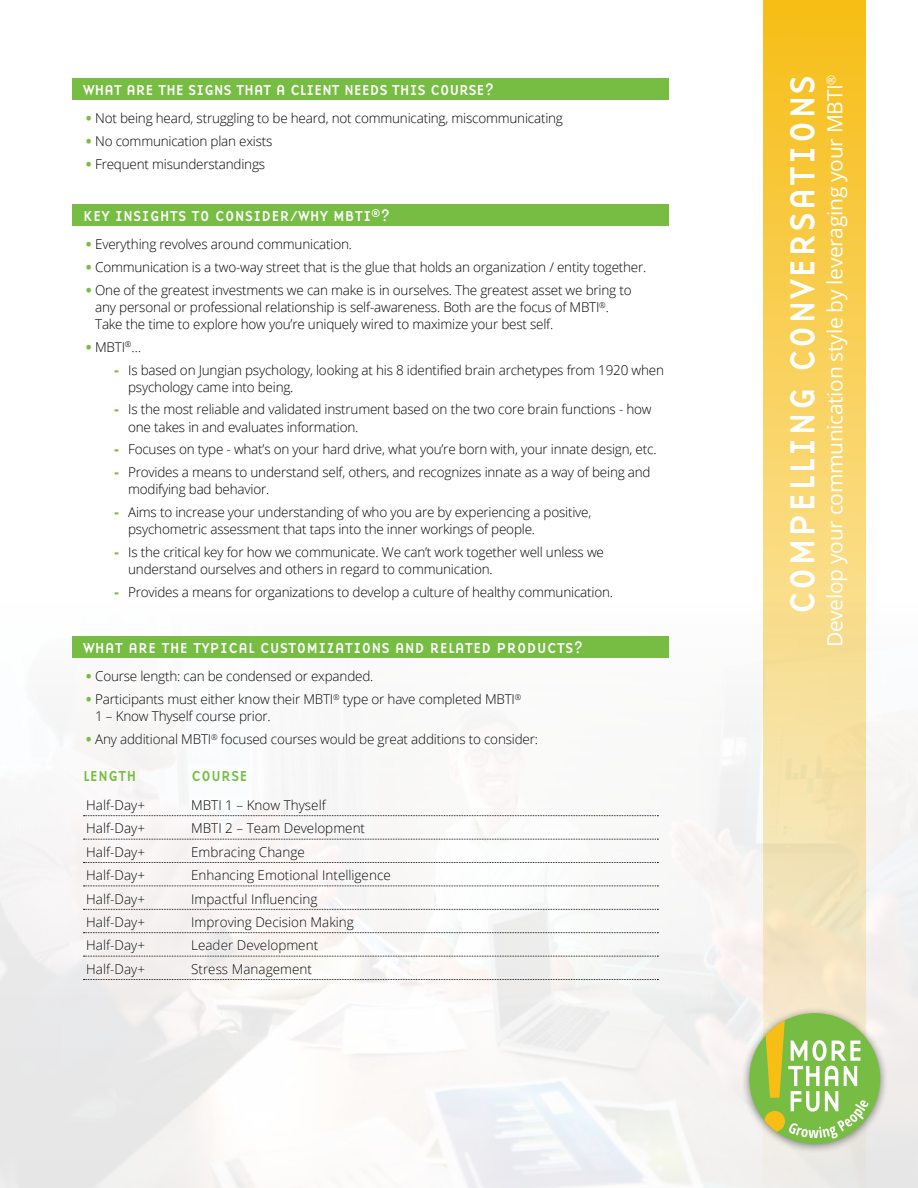
<style>
.page{position:relative;width:918px;height:1188px;background:#fff}
.page>*{position:absolute;margin:0;border:0;box-sizing:border-box;transform-origin:0 0}
.t1{font:36px "Base Nine";letter-spacing:.025em;color:#fff}
.t2{font:21px "Open Sans";letter-spacing:-.015em;color:#fff}
.t3{font:15px "Base Nine";color:#fff}
.t4{font:15px "Base Nine";letter-spacing:-.025em;color:#fff}
.t5{font:15px "Base Nine";color:#77bd43}
.t6{font:300 13.5px/17.2px "Open Sans";letter-spacing:-.015em;color:#000}
.s1{font-weight:800;color:#77bd43}
</style>
<div class="page">
<img style="left:0;top:594px;width:918px;height:594px">
<svg style="left:764px;top:0;width:102px;height:1188px;background:#f6d678"></svg>
<div style="left:741px;top:1006px;width:147px;height:147px;background:#000;opacity:.45"></div>
<div style="left:749px;top:1013px;width:131px;height:131px;background:#77bd43;border-radius:50%"></div>
<svg style="left:764px;top:1020px;width:105px;height:119px"></svg>
<div style="left:72px;top:78px;width:597px;height:22px;background:#77bd43"></div>
<div style="left:72px;top:205px;width:597px;height:21px;background:#77bd43"></div>
<svg style="left:129px;top:594px;width:483px;height:6px"></svg>
<div style="left:72px;top:637px;width:597px;height:21px;background:#77bd43"></div>
<svg style="left:86px;top:671px;width:286px;height:14px"></svg>
<svg style="left:86px;top:694px;width:435px;height:31px"></svg>
<svg style="left:86px;top:733px;width:451px;height:15px"></svg>
<svg style="left:84px;top:799px;width:574px;height:17px"></svg>
<svg style="left:84px;top:823px;width:574px;height:17px"></svg>
<svg style="left:84px;top:846px;width:574px;height:17px"></svg>
<svg style="left:84px;top:870px;width:574px;height:17px"></svg>
<svg style="left:84px;top:893px;width:574px;height:17px"></svg>
<svg style="left:84px;top:916px;width:574px;height:17px"></svg>
<svg style="left:84px;top:940px;width:574px;height:17px"></svg>
<svg style="left:84px;top:963px;width:574px;height:17px"></svg>
<p class="t4" style="left:83px;top:79px;width:413px">WHAT ARE THE SIGNS THAT A CLIENT NEEDS THIS COURSE?</p>
<p class="t6" style="left:86px;top:109px;width:478px"><span class="s1">•</span> Not being heard, struggling to be heard, not communicating, miscommunicating</p>
<p class="t6" style="left:86px;top:132px;width:188px"><span class="s1">•</span> No communication plan exists</p>
<p class="t6" style="left:86px;top:155px;width:181px"><span class="s1">•</span> Frequent misunderstandings</p>
<p class="t3" style="left:83px;top:206px;width:309px">KEY INSIGHTS TO CONSIDER/WHY MBTI<sup>®</sup>?</p>
<p class="t6" style="left:86px;top:236px;width:267px"><span class="s1">•</span> Everything revolves around communication.</p>
<p class="t6" style="left:86px;top:258px;width:562px"><span class="s1">•</span> Communication is a two-way street that is the glue that holds an organization / entity together.</p>
<p class="t6" style="left:95px;top:281px;width:538px;text-indent:-9px"><span class="s1">•</span> One of the greatest investments we can make is in ourselves. The greatest asset we bring to any personal or professional relationship is self-awareness. Both are the focus of MBTI<sup>®</sup>.<br>Take the time to explore how you’re uniquely wired to maximize your best self.</p>
<p class="t6" style="left:86px;top:338px;width:56px"><span class="s1">•</span> MBTI<sup>®</sup>…</p>
<p class="t6" style="left:128px;top:361px;width:537px;text-indent:-13px"><span class="s1">-</span> Is based on Jungian psychology, looking at his 8 identified brain archetypes from 1920 when psychology came into being.</p>
<p class="t6" style="left:128px;top:401px;width:525px;text-indent:-13px"><span class="s1">-</span> Is the most reliable and validated instrument based on the two core brain functions - how one takes in and evaluates information.</p>
<p class="t6" style="left:115px;top:440px;width:543px"><span class="s1">-</span> Focuses on type - what’s on your hard drive, what you’re born with, your innate design, etc.</p>
<p class="t6" style="left:128px;top:463px;width:524px;text-indent:-13px"><span class="s1">-</span> Provides a means to understand self, others, and recognizes innate as a way of being and modifying bad behavior.</p>
<p class="t6" style="left:128px;top:503px;width:465px;text-indent:-13px"><span class="s1">-</span> Aims to increase your understanding of who you are by experiencing a positive, psychometric assessment that taps into the inner workings of people.</p>
<p class="t6" style="left:128px;top:543px;width:477px;text-indent:-13px"><span class="s1">-</span> Is the critical key for how we communicate. We can’t work together well unless we understand ourselves and others in regard to communication.</p>
<p class="t6" style="left:115px;top:583px;width:500px"><span class="s1">-</span> Provides a means for organizations to develop a culture of healthy communication.</p>
<p class="t3" style="left:83px;top:638px;width:502px">WHAT ARE THE TYPICAL CUSTOMIZATIONS AND RELATED PRODUCTS?</p>
<p class="t6" style="left:86px;top:668px;width:289px"><span class="s1">•</span> Course length: can be condensed or expanded.</p>
<p class="t6" style="left:95px;top:690px;width:428px;text-indent:-9px"><span class="s1">•</span> Participants must either know their MBTI<sup>®</sup> type or have completed MBTI<sup>®<br></sup>1 – Know Thyself course prior.</p>
<p class="t6" style="left:86px;top:730px;width:453px"><span class="s1">•</span> Any additional MBTI<sup>®</sup> focused courses would be great additions to consider:</p>
<p class="t5" style="left:83px;top:765px;width:55px">LENGTH</p>
<p class="t5" style="left:191px;top:765px;width:58px">COURSE</p>
<p class="t6" style="left:86px;top:796px;width:60px">Half-Day+</p>
<p class="t6" style="left:191px;top:796px;width:136px">MBTI 1 – Know Thyself</p>
<p class="t6" style="left:86px;top:819px;width:60px">Half-Day+</p>
<p class="t6" style="left:191px;top:819px;width:176px">MBTI 2 – Team Development</p>
<p class="t6" style="left:86px;top:843px;width:60px">Half-Day+</p>
<p class="t6" style="left:191px;top:843px;width:115px">Embracing Change</p>
<p class="t6" style="left:86px;top:866px;width:60px">Half-Day+</p>
<p class="t6" style="left:191px;top:866px;width:201px">Enhancing Emotional Intelligence</p>
<p class="t6" style="left:86px;top:890px;width:60px">Half-Day+</p>
<p class="t6" style="left:191px;top:890px;width:128px">Impactful Influencing</p>
<p class="t6" style="left:86px;top:913px;width:60px">Half-Day+</p>
<p class="t6" style="left:191px;top:913px;width:164px">Improving Decision Making</p>
<p class="t6" style="left:86px;top:936px;width:60px">Half-Day+</p>
<p class="t6" style="left:191px;top:936px;width:129px">Leader Development</p>
<p class="t6" style="left:86px;top:960px;width:60px">Half-Day+</p>
<p class="t6" style="left:191px;top:960px;width:122px">Stress Management</p>
<h1 class="t1" style="left:776px;top:615px;width:542px;rotate:-90deg">COMPELLING CONVERSATIONS</h1>
<h2 class="t2" style="left:820px;top:647px;width:574px;rotate:-90deg">Develop your communication style by leveraging your MBTI<sup>®</sup></h2>
</div>
